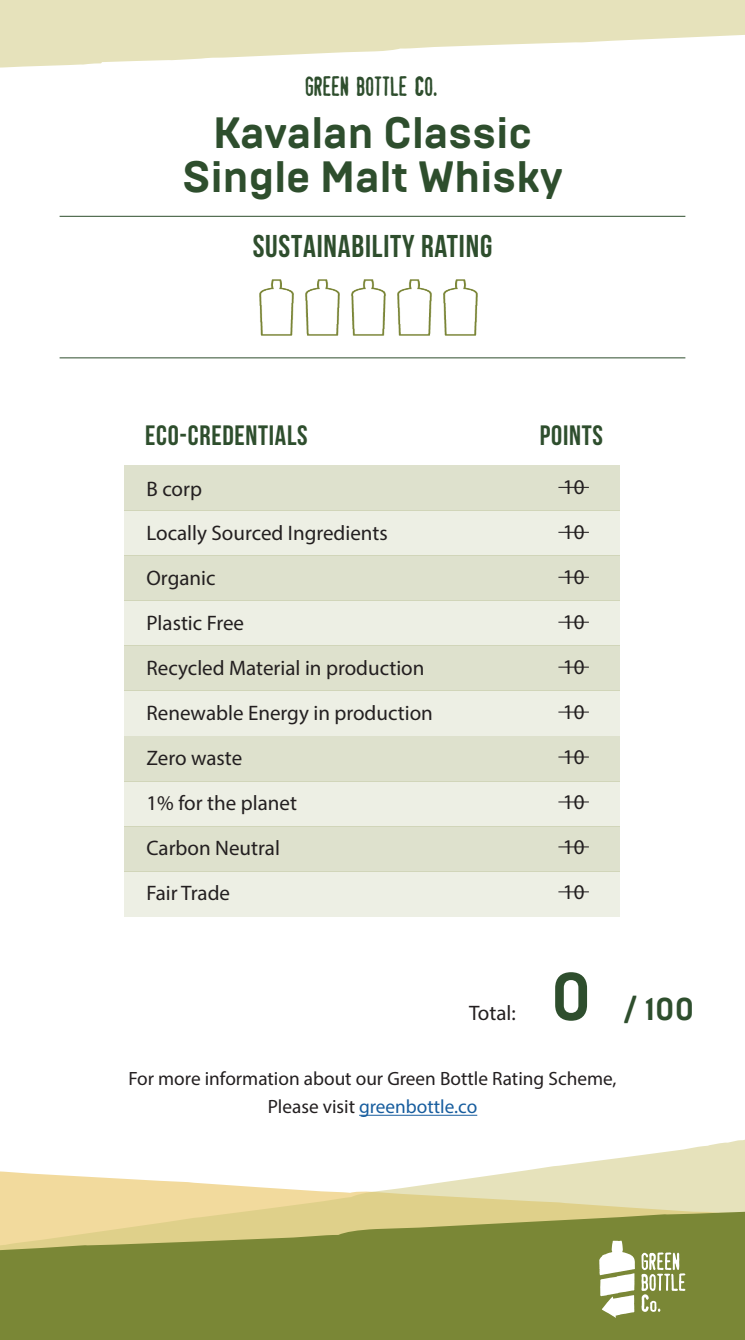
<style>
.page{position:relative;width:745px;height:1340px;background:#fff}
.page>*{position:absolute;margin:0;border:0;box-sizing:border-box;transform-origin:0 0}
.t1{font:700 66.5px "Brutal Type";color:#2e4e2d}
.t2{font:700 43.75px "Brutal Type";letter-spacing:-.01em;color:#2e4e2d}
.t3{font:700 31.5px "Bebas Neue";letter-spacing:.025em;color:#2e4e2d}
.t4{font:700 31.5px "Brutal Type";color:#2e4e2d}
.t5{font:700 28px "Bebas Neue";letter-spacing:.025em;color:#2e4e2d}
.t6{font:26.25px "Stamp";letter-spacing:.025em;color:#2e4e2d}
.t7{font:21px/45px "Myriad Pro";color:#231f20}
.t8{font:19.25px/28px "Myriad Pro";color:#231f20;text-align:center}
.s1{color:#175d9e}
</style>
<div class="page">
<svg style="left:0;top:1140px;width:744px;height:58px"></svg>
<svg style="left:0;top:1198px;width:744px;height:141px;background:#959a4d"></svg>
<svg style="left:0;top:0;width:744px;height:68px;fill:#e6e2bb"></svg>
<svg style="left:598px;top:1240px;width:36px;height:77px"></svg>
<svg style="left:641px;top:1252px;width:44px;height:59px"></svg>
<hr style="left:60px;top:357px;width:625px;height:1px;background:#2e4e2d">
<hr style="left:60px;top:216px;width:625px;height:1px;background:#2e4e2d">
<hr style="left:359px;top:1114px;width:118px;height:1px;background:#175d9e">
<div style="left:125px;top:466px;width:494px;height:45px;background:#dee1cd"></div>
<div style="left:125px;top:646px;width:494px;height:45px;background:#dee1cd"></div>
<div style="left:125px;top:826px;width:494px;height:45px;background:#dee1cd"></div>
<div style="left:125px;top:556px;width:494px;height:45px;background:#dee1cd"></div>
<div style="left:125px;top:736px;width:494px;height:45px;background:#dee1cd"></div>
<div style="left:125px;top:511px;width:494px;height:45px;background:#edefe4"></div>
<div style="left:125px;top:691px;width:494px;height:45px;background:#edefe4"></div>
<div style="left:125px;top:871px;width:494px;height:45px;background:#edefe4"></div>
<div style="left:125px;top:601px;width:494px;height:45px;background:#edefe4"></div>
<div style="left:125px;top:781px;width:494px;height:45px;background:#edefe4"></div>
<img style="left:233px;top:279px;width:270px;height:79px">
<hr style="left:558px;top:487px;width:30px;height:1px;background:#231f20">
<hr style="left:558px;top:532px;width:30px;height:1px;background:#231f20">
<hr style="left:558px;top:576px;width:30px;height:2px;background:#231f20">
<hr style="left:558px;top:621px;width:30px;height:1px;background:#231f20">
<hr style="left:558px;top:666px;width:30px;height:1px;background:#231f20">
<hr style="left:558px;top:711px;width:30px;height:1px;background:#231f20">
<hr style="left:558px;top:756px;width:30px;height:1px;background:#231f20">
<hr style="left:558px;top:801px;width:30px;height:1px;background:#231f20">
<hr style="left:558px;top:846px;width:30px;height:1px;background:#231f20">
<hr style="left:558px;top:891px;width:30px;height:1px;background:#231f20">
<p class="t6" style="left:305px;top:71px;width:133px">GREEN BOTTLE Co.</p>
<p class="t2" style="left:213px;top:106px;width:320px">Kavalan Classic</p>
<p class="t2" style="left:182px;top:150px;width:381px">Single Malt Whisky</p>
<p class="t3" style="left:252px;top:229px;width:241px">SUSTAINABILITY Rating</p>
<h3 class="t5" style="left:145px;top:420px;width:164px">ECO-CREDENTIALS</h3>
<h3 class="t5" style="left:539px;top:420px;width:64px">POINTS</h3>
<p class="t7" style="left:146px;top:465px;width:288px">B corp<br>Locally Sourced Ingredients<br>Organic<br>Plastic Free<br>Recycled Material in production<br>Renewable Energy in production<br>Zero waste<br>1% for the planet<br>Carbon Neutral<br>Fair Trade</p>
<p class="t7" style="left:562px;top:464px;width:23px">10</p>
<p class="t7" style="left:562px;top:509px;width:23px">10</p>
<p class="t7" style="left:562px;top:554px;width:23px">10</p>
<p class="t7" style="left:562px;top:599px;width:23px">10</p>
<p class="t7" style="left:562px;top:644px;width:23px">10</p>
<p class="t7" style="left:562px;top:689px;width:23px">10</p>
<p class="t7" style="left:562px;top:734px;width:23px">10</p>
<p class="t7" style="left:562px;top:779px;width:23px">10</p>
<p class="t7" style="left:562px;top:824px;width:23px">10</p>
<p class="t7" style="left:562px;top:869px;width:23px">10</p>
<p class="t1" style="left:550px;top:956px;width:42px">0</p>
<p class="t7" style="left:468px;top:989px;width:48px">Total:</p>
<h3 class="t4" style="left:622px;top:989px;width:72px">/ 100</h3>
<p class="t8" style="left:128px;top:1064px;width:489px">For more information about our Green Bottle Rating Scheme,<br>Please visit <span class="s1">greenbottle.co</span></p>
</div>
